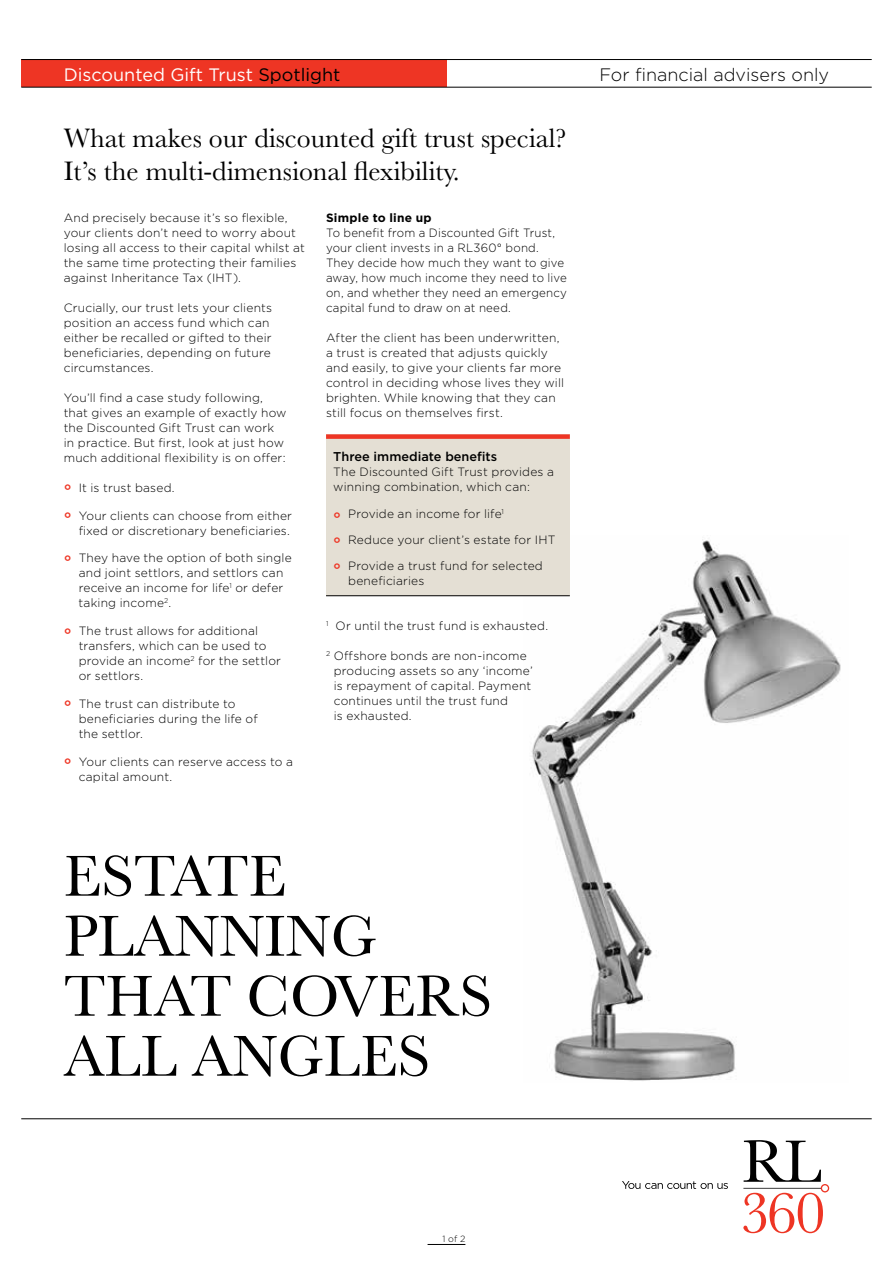
<style>
.page{position:relative;width:893px;height:1263px;background:#fff}
.page>*{position:absolute;margin:0;border:0;box-sizing:border-box;transform-origin:0 0}
.t1{font:60px/60px "Baskerville MT Pro";color:#000}
.t2{font:27.75px/33px "Baskerville MT Pro";color:#000}
.t3{font:18px "Gotham";color:#fff}
.t4{font:300 18px "Gotham";color:#000}
.t5{font:500 12.75px "Gotham";color:#000}
.t6{font:300 12px/15px "Gotham";letter-spacing:.015em;color:#000}
.t7{font:300 12px/15px "Gotham";letter-spacing:.015em;color:#000;scale:.96 1}
.t8{font:700 12px "Gotham";letter-spacing:.02em;color:#000}
.t9{font:300 9px "Gotham";color:#000}
.s1{color:#000}
.s2{font-weight:700;font-size:16.5px;color:#ee3524}
</style>
<div class="page">
<hr style="left:428px;top:1244px;width:37px;height:1px;background:#000">
<img style="left:523px;top:539px;width:318px;height:542px">
<div style="left:326px;top:434px;width:244px;height:161px;background:#e4dfd4"></div>
<hr style="left:326px;top:595px;width:244px;height:1px;background:#000">
<div style="left:326px;top:434px;width:244px;height:5px;background:#ee3524"></div>
<div style="left:21px;top:60px;width:425px;height:27px;background:#ee3524"></div>
<hr style="left:21px;top:59px;width:851px;height:1px;background:#000">
<hr style="left:21px;top:87px;width:851px;height:1px;background:#000">
<hr style="left:21px;top:1118px;width:851px;height:1px;background:#000">
<svg style="left:743px;top:1140px;width:86px;height:93px"></svg>
<svg style="left:622px;top:1181px;width:106px;height:8px"></svg>
<h3 class="t3" style="left:64px;top:63px;width:278px">Discounted Gift Trust <span class="s1">Spotlight</span></h3>
<h3 class="t4" style="left:599px;top:63px;width:231px">For financial advisers only</h3>
<h2 class="t2" style="left:64px;top:121px;width:504px">What makes our discounted gift trust special?<br>It’s the multi-dimensional flexibility.</h2>
<p class="t6" style="left:64px;top:210px;width:243px">And precisely because it’s so flexible, your clients don’t need to worry about losing all access to their capital whilst at the same time protecting their families against Inheritance Tax (IHT).</p>
<p class="t6" style="left:64px;top:300px;width:210px">Crucially, our trust lets your clients position an access fund which can either be recalled or gifted to their beneficiaries, depending on future circumstances.</p>
<p class="t6" style="left:64px;top:390px;width:224px">You’ll find a case study following, that gives an example of exactly how the Discounted Gift Trust can work in practice. But first, look at just how much additional flexibility is on offer:</p>
<p class="t6" style="left:64px;top:480px;width:112px"><span class="s2">°</span> It is trust based.</p>
<p class="t6" style="left:64px;top:508px;width:230px;text-align:right"><span class="s2">°</span> Your clients can choose from either fixed or discretionary beneficiaries.</p>
<p class="t6" style="left:79px;top:550px;width:215px;text-indent:-15px"><span class="s2">°</span> They have the option of both single and joint settlors, and settlors can receive an income for life<sup>1</sup> or defer taking income<sup>2</sup>.</p>
<p class="t6" style="left:79px;top:623px;width:204px;text-indent:-15px"><span class="s2">°</span> The trust allows for additional transfers, which can be used to provide an income<sup>2</sup> for the settlor or settlors.</p>
<p class="t6" style="left:79px;top:696px;width:180px;text-indent:-15px"><span class="s2">°</span> The trust can distribute to beneficiaries during the life of the settlor.</p>
<p class="t6" style="left:79px;top:754px;width:216px;text-indent:-15px"><span class="s2">°</span> Your clients can reserve access to a capital amount.</p>
<p class="t8" style="left:326px;top:210px;width:107px">Simple to line up</p>
<p class="t7" style="left:326px;top:225px;width:253px">To benefit from a Discounted Gift Trust, your client invests in a RL360° bond.<br>They decide how much they want to give away, how much income they need to live on, and whether they need an emergency capital fund to draw on at need.</p>
<p class="t6" style="left:326px;top:330px;width:240px">After the client has been underwritten, a trust is created that adjusts quickly and easily, to give your clients far more control in deciding whose lives they will brighten. While knowing that they can still focus on themselves first.</p>
<p class="t5" style="left:333px;top:448px;width:165px">Three immediate benefits</p>
<p class="t6" style="left:333px;top:463px;width:222px">The Discounted Gift Trust provides a winning combination, which can:</p>
<p class="t6" style="left:333px;top:501px;width:224px;line-height:25.7px"><span class="s2">°</span> Provide an income for life<sup>1<br></sup><span class="s2">°</span> Reduce your client’s estate for IHT <span class="s2">°</span> Provide a trust fund for selected</p>
<p class="t6" style="left:348px;top:572px;width:78px">beneficiaries</p>
<p class="t6" style="left:326px;top:618px;width:224px"><sup>1</sup> Or until the trust fund is exhausted.</p>
<p class="t6" style="left:334px;top:648px;width:201px;text-indent:-8px"><sup>2</sup> Offshore bonds are non-income producing assets so any ‘income’ is repayment of capital. Payment continues until the trust fund<br>is exhausted.</p>
<h1 class="t1" style="left:64px;top:846px;width:430px">ESTATE<br>PLANNING<br>THAT COVERS<br>ALL ANGLES</h1>
<p class="t9" style="left:442px;top:1233px;width:24px">1 of 2</p>
</div>
